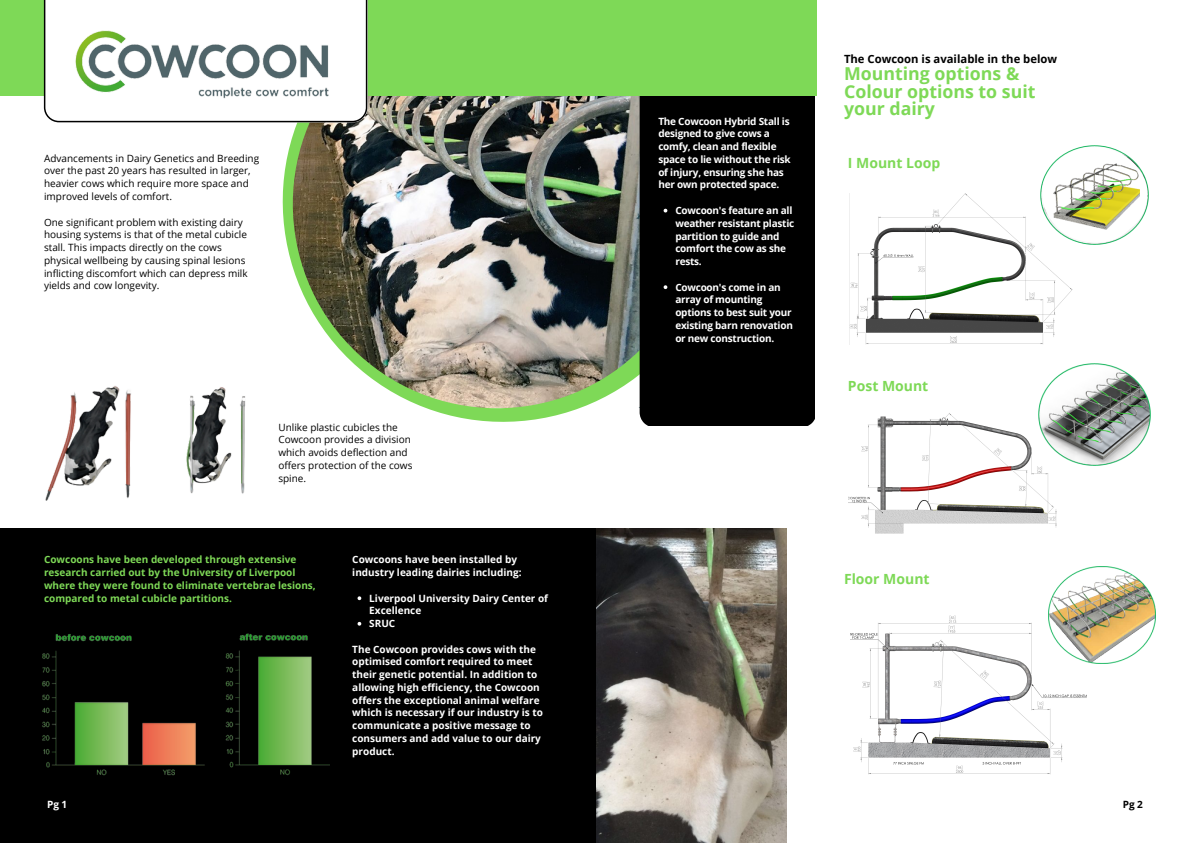
<style>
.page{position:relative;width:1191px;height:843px;background:#fff}
.page>*{position:absolute;margin:0;border:0;box-sizing:border-box;transform-origin:0 0}
.t1{font:700 17.8px/17.2px "Open Sans";color:#7ed957}
.t2{font:700 14px "Open Sans";color:#7ed957}
.t3{font:700 11.3px "Open Sans";color:#000}
.t4{font:10px/12.8px "Open Sans";color:#000}
.t5{font:700 10px/12.8px "Open Sans";color:#fff}
.t6{font:700 10px/12.8px "Open Sans";letter-spacing:-.025em;color:#fff}
.t7{font:700 10px/12.8px "Open Sans";color:#7ed957}
.t8{font:700 10px "Open Sans";color:#000}
</style>
<div class="page">
<div style="left:0;top:528px;width:604px;height:314px;background:#000"></div>
<img style="left:849px;top:193px;width:224px;height:151px">
<img style="left:42px;top:633px;width:287px;height:143px">
<img style="left:282px;top:96px;width:357px;height:326px">
<div style="left:639px;top:96px;width:176px;height:330px;background:#000"></div>
<div style="left:0;top:0;width:816px;height:96px;background:#7ed957"></div>
<img style="left:596px;top:528px;width:190px;height:314px">
<img style="left:186px;top:387px;width:60px;height:107px">
<img style="left:45px;top:386px;width:86px;height:114px">
<svg style="left:44px;top:0;width:323px;height:146px"></svg>
<img style="left:75px;top:31px;width:254px;height:68px">
<img style="left:1040px;top:146px;width:108px;height:98px">
<img style="left:848px;top:413px;width:208px;height:120px">
<img style="left:1038px;top:363px;width:112px;height:102px">
<img style="left:850px;top:615px;width:236px;height:158px">
<img style="left:1048px;top:566px;width:107px;height:97px">
<svg style="left:663px;top:209px;width:4px;height:3px"></svg>
<svg style="left:663px;top:285px;width:4px;height:4px"></svg>
<svg style="left:357px;top:596px;width:4px;height:4px"></svg>
<svg style="left:357px;top:621px;width:4px;height:4px"></svg>
<svg style="left:1042px;top:149px;width:105px;height:93px"></svg>
<img style="left:1048px;top:157px;width:91px;height:77px">
<p class="t4" style="left:44px;top:151px;width:217px">Advancements in Dairy Genetics and Breeding over the past 20 years has resulted in larger, heavier cows which require more space and improved levels of comfort.</p>
<p class="t4" style="left:44px;top:215px;width:205px">One significant problem with existing dairy housing systems is that of the metal cubicle stall. This impacts directly on the cows physical wellbeing by causing spinal lesions inflicting discomfort which can depress milk yields and cow longevity.</p>
<p class="t4" style="left:278px;top:420px;width:136px">Unlike plastic cubicles the<br>Cowcoon provides a division which avoids deflection and offers protection of the cows spine.</p>
<p class="t7" style="left:44px;top:553px;width:273px">Cowcoons have been developed through extensive research carried out by the University of Liverpool where they were found to eliminate vertebrae lesions, compared to metal cubicle partitions.</p>
<p class="t5" style="left:352px;top:553px;width:171px">Cowcoons have been installed by industry leading dairies including:</p>
<p class="t5" style="left:369px;top:591px;width:180px">Liverpool University Dairy Center of<br>Excellence<br>SRUC</p>
<p class="t5" style="left:352px;top:642px;width:192px">The Cowcoon provides cows with the optimised comfort required to meet their genetic potential. In addition to allowing high efficiency, the Cowcoon offers the exceptional animal welfare which is necessary if our industry is to communicate a positive message to consumers and add value to our dairy product.</p>
<p class="t6" style="left:658px;top:114px;width:134px">The Cowcoon Hybrid Stall is designed to give cows a comfy, clean and flexible space to lie without the risk of injury, ensuring she has her own protected space.</p>
<p class="t6" style="left:675px;top:204px;width:120px">Cowcoon's feature an all weather resistant plastic partition to guide and comfort the cow as she rests.</p>
<p class="t6" style="left:675px;top:280px;width:119px">Cowcoon's come in an array of mounting options to best suit your existing barn renovation or new construction.</p>
<p class="t3" style="left:843px;top:51px;width:215px">The Cowcoon is available in the below</p>
<h1 class="t1" style="left:843px;top:65px;width:193px">Mounting options &amp;<br>Colour options to suit your dairy</h1>
<h2 class="t2" style="left:847px;top:153px;width:94px">I Mount Loop</h2>
<h2 class="t2" style="left:847px;top:376px;width:82px">Post Mount</h2>
<h2 class="t2" style="left:843px;top:568px;width:87px">Floor Mount</h2>
<p class="t5" style="left:47px;top:797px;width:22px">Pg 1</p>
<p class="t8" style="left:1122px;top:797px;width:22px">Pg 2</p>
</div>
